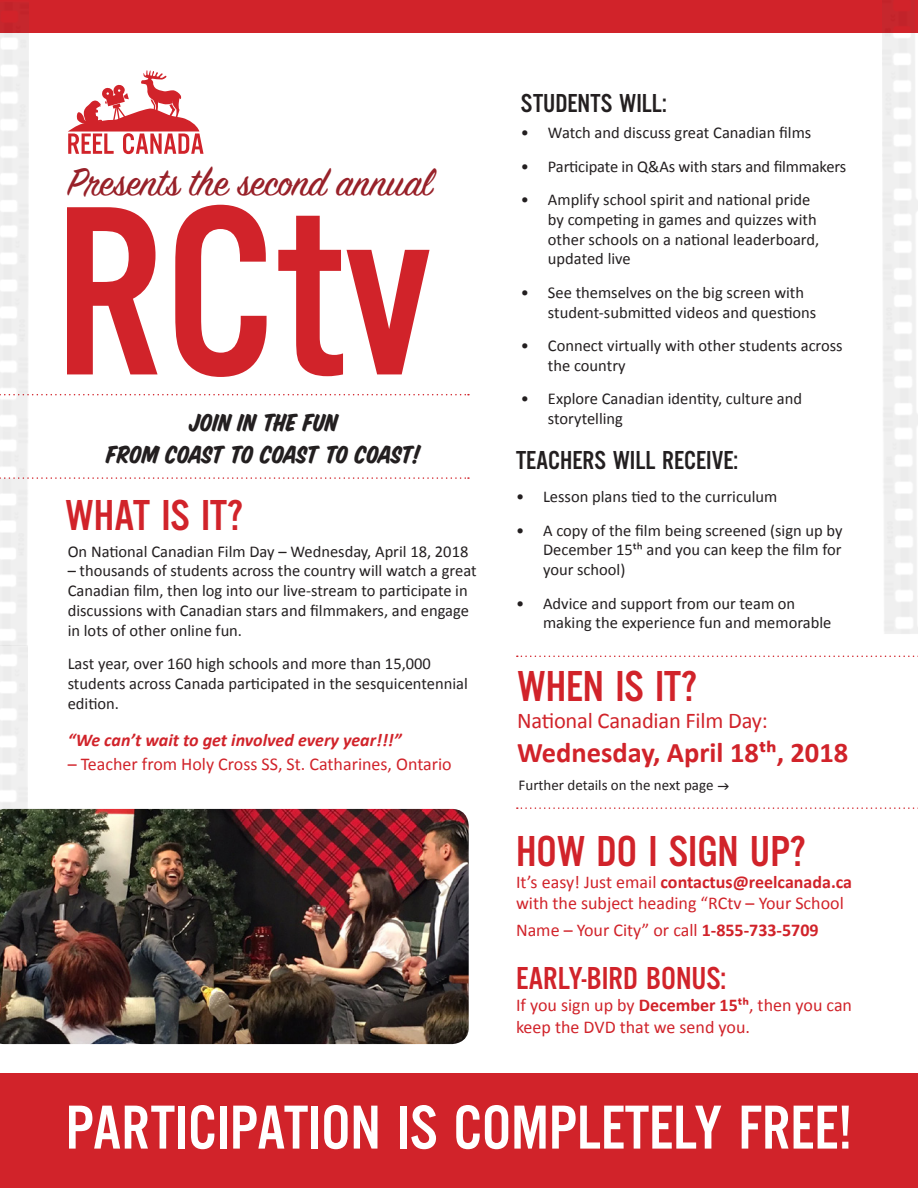
<style>
.page{position:relative;width:918px;height:1188px;background:#fff}
.page>*{position:absolute;margin:0;border:0;box-sizing:border-box;transform-origin:0 0}
.t1{font:250.65px "Alternate Gothic EF No Three";color:#d1232a}
.t2{font:64.35px "Alternate Gothic EF No Three";color:#fff}
.t3{font:45px "Alternate Gothic EF No Three";color:#d1232a}
.t4{font:43.35px "Sign Painter House Script";color:#982129}
.t5{font:33px "Alternate Gothic EF No Three";color:#d1232a}
.t6{font:700 28.5px "Calibri";color:#d1232a}
.t7{font:27.15px "Sign Painter House Slant";letter-spacing:-.005em;color:#231f20}
.t8{font:27px "Alternate Gothic EF No Three";color:#231f20}
.t9{font:22.5px "Calibri";letter-spacing:-.01em;color:#d1232a}
.t10{font:18px/21.6px "Calibri";color:#d1232a}
.t11{font:italic 700 18px "Calibri";color:#d1232a}
.t12{font:16.5px/19.8px "Calibri";color:#231f20}
.t13{font:15px "Calibri";color:#231f20}
.s1{font-weight:700}
</style>
<div class="page">
<div style="left:0;top:1074px;width:918px;height:114px;background:#d1232a"></div>
<div style="left:0;top:0;width:918px;height:32px;background:#d1232a"></div>
<img style="left:0;top:809px;width:469px;height:235px">
<svg style="left:68px;top:70px;width:136px;height:84px"></svg>
<svg style="left:32px;top:394px;width:437px;height:1px"></svg>
<svg style="left:32px;top:477px;width:437px;height:2px"></svg>
<svg style="left:517px;top:656px;width:365px;height:1px"></svg>
<svg style="left:517px;top:807px;width:401px;height:2px"></svg>
<img style="left:882px;top:0;width:1px;height:25px">
<img style="left:883px;top:0;width:35px;height:657px">
<img style="left:0;top:2px;width:29px;height:680px">
<img style="left:0;top:620px;width:27px;height:214px">
<p class="t4" style="left:68px;top:162px;width:366px">Presents the second annual</p>
<p class="t1" style="left:54px;top:162px;width:379px">RCtv</p>
<p class="t7" style="left:189px;top:411px;width:150px">JOIN IN THE FUN</p>
<p class="t7" style="left:107px;top:443px;width:315px">FROM COAST TO COAST TO COAST!</p>
<p class="t3" style="left:65px;top:492px;width:180px">WHAT IS IT?</p>
<p class="t12" style="left:68px;top:541px;width:402px">On National Canadian Film Day – Wednesday, April 18, 2018</p>
<p class="t12" style="left:68px;top:561px;width:410px">– thousands of students across the country will watch a great Canadian film, then log into our live-stream to participate in discussions with Canadian stars and filmmakers, and engage in lots of other online fun.</p>
<p class="t12" style="left:68px;top:654px;width:402px">Last year, over 160 high schools and more than 15,000 students across Canada participated in the sesquicentennial edition.</p>
<p class="t11" style="left:68px;top:729px;width:335px">“We can’t wait to get involved every year!!!”</p>
<p class="t10" style="left:68px;top:754px;width:385px">– Teacher from Holy Cross SS, St. Catharines, Ontario</p>
<p class="t8" style="left:521px;top:89px;width:147px">STUDENTS WILL:</p>
<p class="t12" style="left:521px;top:123px;width:292px">• Watch and discuss great Canadian films</p>
<p class="t12" style="left:521px;top:156px;width:327px">• Participate in Q&amp;As with stars and filmmakers</p>
<p class="t12" style="left:548px;top:190px;width:273px;text-indent:-27px">• Amplify school spirit and national pride by competing in games and quizzes with other schools on a national leaderboard, updated live</p>
<p class="t12" style="left:548px;top:282px;width:270px;text-indent:-27px">• See themselves on the big screen with student-submitted videos and questions</p>
<p class="t12" style="left:548px;top:335px;width:296px;text-indent:-27px">• Connect virtually with other students across the country</p>
<p class="t12" style="left:548px;top:389px;width:256px;text-indent:-27px">• Explore Canadian identity, culture and storytelling</p>
<p class="t8" style="left:516px;top:446px;width:224px">TEACHERS WILL RECEIVE:</p>
<p class="t12" style="left:516px;top:487px;width:263px">• Lesson plans tied to the curriculum</p>
<p class="t12" style="left:543px;top:520px;width:301px;text-align:justify;text-indent:-27px">• A copy of the film being screened (sign up by December 15th and you can keep the film for your school)</p>
<p class="t12" style="left:543px;top:593px;width:290px;text-indent:-27px">• Advice and support from our team on making the experience fun and memorable</p>
<p class="t3" style="left:517px;top:663px;width:182px">WHEN IS IT?</p>
<p class="t9" style="left:517px;top:707px;width:252px">National Canadian Film Day:</p>
<p class="t6" style="left:517px;top:735px;width:333px">Wednesday, April 18th, 2018</p>
<p class="t13" style="left:519px;top:776px;width:196px">Further details on the next page</p>
<p class="t3" style="left:516px;top:828px;width:291px">HOW DO I SIGN UP?</p>
<p class="t10" style="left:516px;top:871px;width:338px">It’s easy! Just email <span class="s1">contactus@reelcanada.ca </span>with the subject heading “RCtv – Your School</p>
<p class="t10" style="left:516px;top:919px;width:304px">Name – Your City” or call <span class="s1">1-855-733-5709</span></p>
<p class="t5" style="left:516px;top:961px;width:212px">EARLY-BIRD BONUS:</p>
<p class="t10" style="left:516px;top:994px;width:338px">If you sign up by <span class="s1">December 15th</span>, then you can keep the DVD that we send you.</p>
<p class="t2" style="left:66px;top:1094px;width:788px">PARTICIPATION IS COMPLETELY FREE!</p>
</div>
